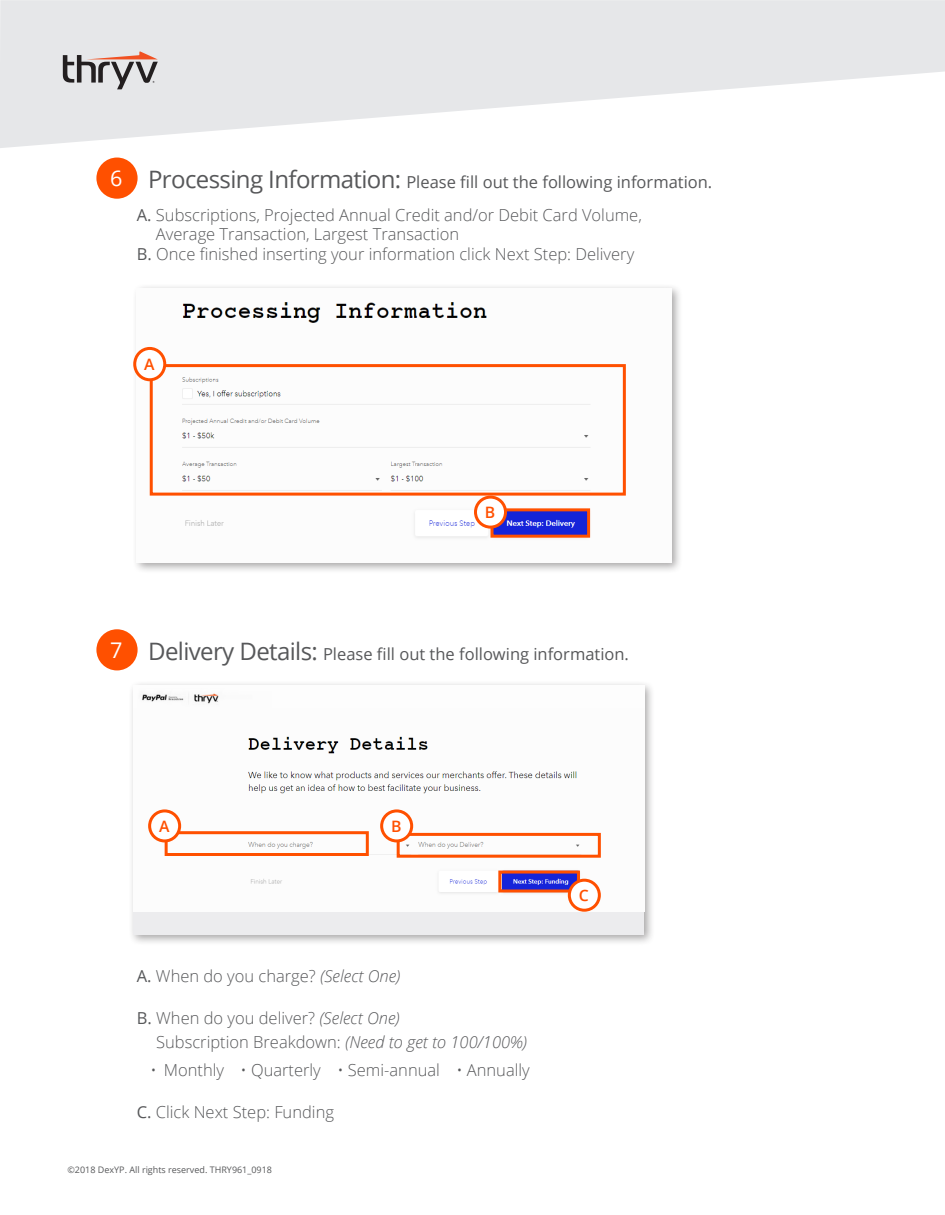
<style>
.page{position:relative;width:945px;height:1215px;background:#fff}
.page>*{position:absolute;margin:0;border:0;box-sizing:border-box;transform-origin:0 0}
.t1{font:21.6px "Open Sans";color:#fff}
.Body{font:300 16.5px/19.5px "Open Sans";color:#57585a}
.Body-2{font:16.5px "Open Sans";color:#57585a}
.t2{font:600 15.75px "Open Sans";color:#ff5000}
.t3{font:9px "Open Sans";color:#57585a}
.s1{font-size:24px}
.s2{font-weight:400}
.s3{font-style:italic}
</style>
<div class="page">
<div style="left:96px;top:158px;width:42px;height:41px;background:#ff5000;border-radius:50%"></div>
<div style="left:132px;top:283px;width:551px;height:291px;background:#231f20;opacity:.4"></div>
<img style="left:137px;top:288px;width:535px;height:275px">
<div style="left:491px;top:508px;width:99px;height:30px;border:3px solid #ff5000"></div>
<div style="left:150px;top:364px;width:476px;height:132px;border:3px solid #ff5000"></div>
<div style="left:135px;top:348px;width:30px;height:32px;background:#fff;border-radius:50%"></div>
<div style="left:133px;top:347px;width:33px;height:34px;border:3px solid #ff5000;border-radius:50%"></div>
<div style="left:475px;top:497px;width:31px;height:30px;background:#fff;border-radius:50%"></div>
<div style="left:474px;top:496px;width:33px;height:33px;border:3px solid #ff5000;border-radius:50%"></div>
<div style="left:96px;top:629px;width:42px;height:41px;background:#ff5000;border-radius:50%"></div>
<div style="left:128px;top:680px;width:528px;height:266px;background:#231f20;opacity:.4"></div>
<div style="left:133px;top:685px;width:511px;height:250px;background:#ececee"></div>
<div style="left:133px;top:685px;width:511px;height:227px;background:#fcfcfc"></div>
<div style="left:165px;top:831px;width:204px;height:25px;border:3px solid #ff5000"></div>
<div style="left:150px;top:811px;width:30px;height:30px;background:#fff;border-radius:50%"></div>
<div style="left:148px;top:809px;width:33px;height:33px;border:3px solid #ff5000;border-radius:50%"></div>
<div style="left:498px;top:871px;width:82px;height:21px;border:3px solid #ff5000"></div>
<div style="left:569px;top:880px;width:30px;height:30px;background:#fff;border-radius:50%"></div>
<div style="left:568px;top:879px;width:33px;height:33px;border:3px solid #ff5000;border-radius:50%"></div>
<div style="left:397px;top:833px;width:204px;height:25px;border:3px solid #ff5000"></div>
<div style="left:382px;top:811px;width:30px;height:30px;background:#fff;border-radius:50%"></div>
<div style="left:380px;top:809px;width:33px;height:33px;border:3px solid #ff5000;border-radius:50%"></div>
<svg style="left:0;top:0;width:945px;height:148px;fill:#e6e7e9"></svg>
<svg style="left:63px;top:51px;width:95px;height:38px;background:#b4acab"></svg>
<p class="t1" style="left:110px;top:164px;width:14px">6</p>
<p class="Body-2" style="left:148px;top:170px;width:566px"><span class="s1">Processing Information:</span> Please fill out the following information.</p>
<p class="Body" style="left:156px;top:205px;width:487px;text-indent:-19px"><span class="s2">A.</span> Subscriptions, Projected Annual Credit and/or Debit Card Volume,<br>Average Transaction, Largest Transaction</p>
<p class="Body" style="left:137px;top:244px;width:499px"><span class="s2">B.</span> Once finished inserting your information click Next Step: Delivery</p>
<p class="t2" style="left:144px;top:353px;width:12px">A</p>
<p class="t2" style="left:485px;top:502px;width:12px">B</p>
<p class="t1" style="left:110px;top:636px;width:14px">7</p>
<p class="Body-2" style="left:148px;top:642px;width:482px"><span class="s1">Delivery Details:</span> Please fill out the following information.</p>
<p class="t2" style="left:159px;top:815px;width:12px">A</p>
<p class="t2" style="left:391px;top:815px;width:12px">B</p>
<p class="Body" style="left:137px;top:966px;width:265px"><span class="s2">A.</span> When do you charge? <span class="s3">(Select One)</span></p>
<p class="Body" style="left:156px;top:1005px;width:372px;line-height:24px;text-indent:-19px"><span class="s2">B.</span> When do you deliver? <span class="s3">(Select One)<br></span>Subscription Breakdown: <span class="s3">(Need to get to 100/100%)</span></p>
<p class="Body" style="left:150px;top:1060px;width:381px">• Monthly • Quarterly • Semi-annual • Annually</p>
<p class="Body" style="left:137px;top:1102px;width:199px"><span class="s2">C.</span> Click Next Step: Funding</p>
<p class="t3" style="left:68px;top:1164px;width:206px">©2018 DexYP. All rights reserved. THRY961_0918</p>
<p class="t2" style="left:579px;top:885px;width:11px">C</p>
</div>
